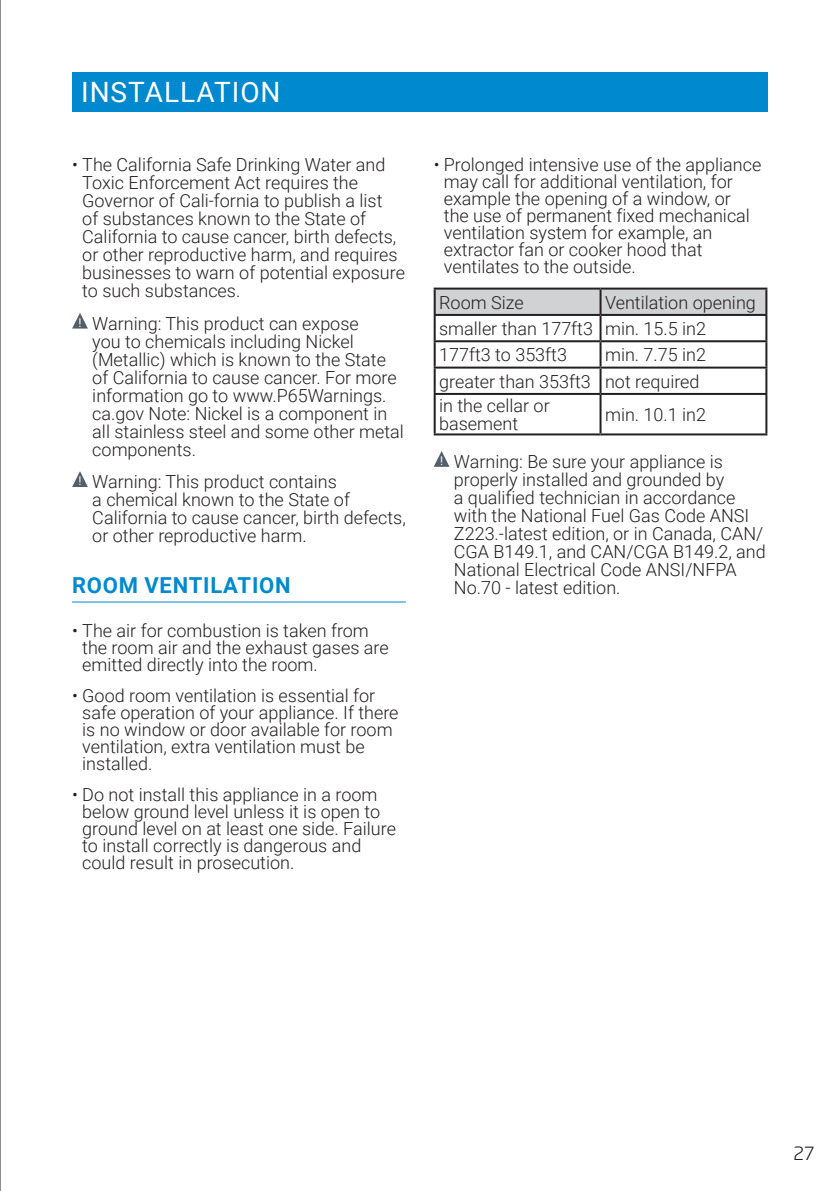
<style>
.page{position:relative;width:840px;height:1191px;background:#fff}
.page>*{position:absolute;margin:0;border:0;box-sizing:border-box;transform-origin:0 0}
.z_Page_Header_White{font:28px "Roboto";letter-spacing:.035em;color:#fff}
.z_Section_Header_Blu{font:700 22px "Roboto";letter-spacing:.035em;color:#0089ce}
.z_OM_Text_Left{font:300 18px/18px "Roboto";color:#231f20}
.t1{font:300 18px "Soho Gothic Pro";color:#231f20}
.z_OM_Icon{font:12px "Roboto";color:#fff}
</style>
<div class="page">
<div style="left:72px;top:72px;width:695px;height:39px;background:#0089ce"></div>
<hr style="left:72px;top:601px;width:333px;height:1px;background:#0089ce">
<svg style="left:72px;top:313px;width:16px;height:15px"></svg>
<svg style="left:72px;top:471px;width:16px;height:16px"></svg>
<svg style="left:435px;top:289px;width:330px;height:25px;background:#cbcbcd"></svg>
<hr style="left:433px;top:287px;width:167px;height:2px;background:#231f20">
<hr style="left:433px;top:289px;width:2px;height:25px;background:#231f20">
<hr style="left:600px;top:287px;width:167px;height:2px;background:#231f20">
<hr style="left:599px;top:289px;width:2px;height:25px;background:#231f20">
<hr style="left:765px;top:289px;width:2px;height:25px;background:#231f20">
<hr style="left:433px;top:314px;width:167px;height:2px;background:#231f20">
<hr style="left:433px;top:316px;width:2px;height:24px;background:#231f20">
<hr style="left:600px;top:314px;width:167px;height:2px;background:#231f20">
<hr style="left:599px;top:316px;width:2px;height:24px;background:#231f20">
<hr style="left:765px;top:316px;width:2px;height:24px;background:#231f20">
<hr style="left:433px;top:340px;width:167px;height:2px;background:#231f20">
<hr style="left:433px;top:342px;width:2px;height:24px;background:#231f20">
<hr style="left:600px;top:340px;width:167px;height:2px;background:#231f20">
<hr style="left:599px;top:342px;width:2px;height:24px;background:#231f20">
<hr style="left:765px;top:342px;width:2px;height:24px;background:#231f20">
<hr style="left:433px;top:366px;width:167px;height:2px;background:#231f20">
<hr style="left:433px;top:368px;width:2px;height:25px;background:#231f20">
<hr style="left:600px;top:366px;width:167px;height:2px;background:#231f20">
<hr style="left:599px;top:368px;width:2px;height:25px;background:#231f20">
<hr style="left:765px;top:368px;width:2px;height:25px;background:#231f20">
<hr style="left:433px;top:393px;width:167px;height:2px;background:#231f20">
<hr style="left:433px;top:395px;width:2px;height:38px;background:#231f20">
<hr style="left:600px;top:393px;width:167px;height:2px;background:#231f20">
<hr style="left:599px;top:395px;width:2px;height:38px;background:#231f20">
<hr style="left:765px;top:395px;width:2px;height:38px;background:#231f20">
<hr style="left:433px;top:433px;width:167px;height:2px;background:#231f20">
<hr style="left:600px;top:433px;width:167px;height:2px;background:#231f20">
<svg style="left:433px;top:451px;width:16px;height:16px"></svg>
<hr style="left:0;top:0;width:1px;height:1191px;background:#231f20">
<p class="z_Page_Header_White" style="left:81px;top:72px;width:201px">INSTALLATION</p>
<p class="z_OM_Text_Left" style="left:82px;top:155px;width:324px;text-indent:-10px">• The California Safe Drinking Water and Toxic Enforcement Act requires the Governor of Cali-fornia to publish a list<br>of substances known to the State of California to cause cancer, birth defects, or other reproductive harm, and requires businesses to warn of potential exposure to such substances.</p>
<p class="z_OM_Icon" style="left:78px;top:314px;width:5px">!</p>
<p class="z_OM_Text_Left" style="left:92px;top:313px;width:313px">Warning: This product can expose<br>you to chemicals including Nickel (Metallic) which is known to the State of California to cause cancer. For more information go to www.P65Warnings. ca.gov Note: Nickel is a component in all stainless steel and some other metal components.</p>
<p class="z_OM_Icon" style="left:78px;top:473px;width:5px">!</p>
<p class="z_OM_Text_Left" style="left:92px;top:472px;width:315px">Warning: This product contains<br>a chemical known to the State of California to cause cancer, birth defects, or other reproductive harm.</p>
<p class="z_Section_Header_Blu" style="left:72px;top:569px;width:220px">ROOM VENTILATION</p>
<p class="z_OM_Text_Left" style="left:82px;top:621px;width:308px;line-height:17px;text-indent:-10px">• The air for combustion is taken from the room air and the exhaust gases are emitted directly into the room.</p>
<p class="z_OM_Text_Left" style="left:82px;top:686px;width:318px;line-height:17px;text-indent:-10px">• Good room ventilation is essential for safe operation of your appliance. If there is no window or door available for room ventilation, extra ventilation must be installed.</p>
<p class="z_OM_Text_Left" style="left:82px;top:786px;width:315px;line-height:17px;text-indent:-10px">• Do not install this appliance in a room below ground level unless it is open to ground level on at least one side. Failure to install correctly is dangerous and could result in prosecution.</p>
<p class="z_OM_Text_Left" style="left:443px;top:156px;width:319px;line-height:17px;text-indent:-10px">• Prolonged intensive use of the appliance may call for additional ventilation, for example the opening of a window, or<br>the use of permanent fixed mechanical ventilation system for example, an extractor fan or cooker hood that ventilates to the outside.</p>
<p class="z_OM_Text_Left" style="left:439px;top:292px;width:86px">Room Size</p>
<p class="z_OM_Text_Left" style="left:604px;top:292px;width:152px">Ventilation opening</p>
<p class="z_OM_Text_Left" style="left:439px;top:319px;width:155px">smaller than 177ft3</p>
<p class="z_OM_Text_Left" style="left:604px;top:319px;width:103px">min. 15.5 in2</p>
<p class="z_OM_Text_Left" style="left:439px;top:345px;width:129px">177ft3 to 353ft3</p>
<p class="z_OM_Text_Left" style="left:604px;top:345px;width:103px">min. 7.75 in2</p>
<p class="z_OM_Text_Left" style="left:439px;top:371px;width:153px">greater than 353ft3</p>
<p class="z_OM_Text_Left" style="left:604px;top:371px;width:96px">not required</p>
<p class="z_OM_Text_Left" style="left:439px;top:396px;width:112px">in the cellar or basement</p>
<p class="z_OM_Text_Left" style="left:604px;top:405px;width:103px">min. 10.1 in2</p>
<p class="z_OM_Icon" style="left:440px;top:452px;width:5px">!</p>
<p class="z_OM_Text_Left" style="left:453px;top:452px;width:313px">Warning: Be sure your appliance is properly installed and grounded by<br>a qualified technician in accordance with the National Fuel Gas Code ANSI Z223.-latest edition, or in Canada, CAN/ CGA B149.1, and CAN/CGA B149.2, and National Electrical Code ANSI/NFPA No.70 - latest edition.</p>
<p class="t1" style="left:793px;top:1139px;width:22px">27</p>
</div>
